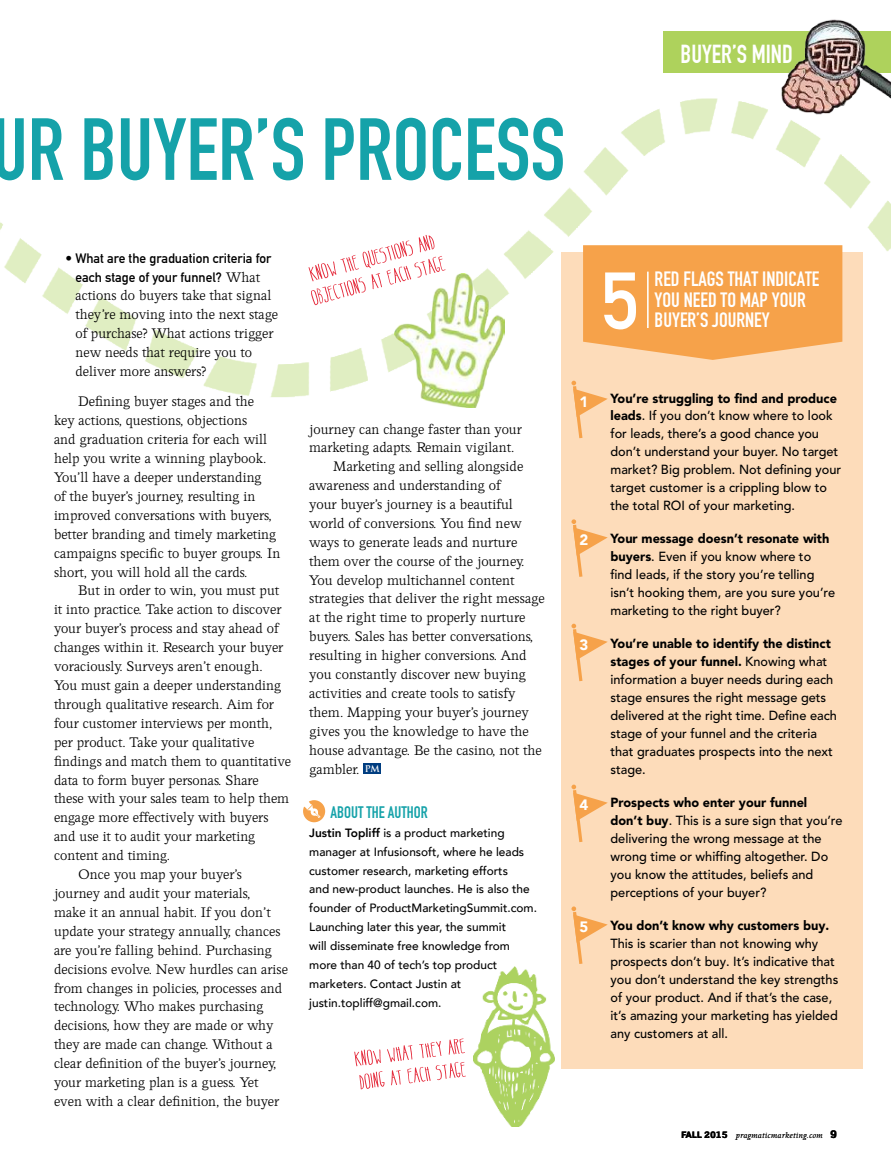
<style>
.page{position:relative;width:891px;height:1161px;background:#fff}
.page>*{position:absolute;margin:0;border:0;box-sizing:border-box;transform-origin:0 0}
.t1{font:86.55px "DIN Engschrift Std";color:#15a2a9}
.t2{font:79.35px "DIN1451 Com Mittelschrift";color:#fff}
.t3{font:25.5px "DIN1451 Com Engschrift";color:#fff}
.t4{font:20.4px/20.4px "DIN Engschrift Std";color:#fff}
.t5{font:16.5px "DIN Engschrift Std";color:#15a2a9}
.t6{font:300 15.6px/18.9px "Perrywood MT Std";color:#000}
.t7{font:900 15px "Avenir";color:#fff}
.t8{font:13.5px/18.9px "DIN Mittelschrift Std";color:#000;text-align:center}
.t9{font:500 13.2px/18px "Avenir LT Pro";color:#000}
.t10{font:900 13.2px "Avenir LT Pro";color:#000}
.t11{font:500 12px/18.9px "Avenir";color:#000}
.t12{font:700 9.15px "Trajan Pro";color:#fff}
.t13{font:italic 300 9px "Perrywood MT Std";letter-spacing:.04em;color:#000}
.s1{font-family:"Perrywood MT Std";font-weight:300;font-size:15.6px}
.s2{font-weight:800}
.s3{font-weight:900}
.s4{font-family:"Scene Std";font-weight:900;font-style:normal}
.s5{font-family:"Scene Std";font-weight:900;font-style:normal;font-size:10.5px}
</style>
<div class="page">
<img style="left:473px;top:966px;width:82px;height:161px">
<div style="left:562px;top:252px;width:301px;height:817px;background:#fddcba"></div>
<img style="left:0;top:31px;width:891px;height:612px">
<div style="left:364px;top:764px;width:17px;height:10px;background:#003d80"></div>
<div style="left:663px;top:32px;width:228px;height:41px;background:#aed25c"></div>
<img style="left:777px;top:19px;width:114px;height:96px">
<img style="left:394px;top:274px;width:110px;height:134px">
<svg style="left:308px;top:235px;width:138px;height:70px"></svg>
<svg style="left:583px;top:245px;width:259px;height:115px"></svg>
<hr style="left:647px;top:272px;width:2px;height:56px;background:#fff">
<svg style="left:354px;top:1038px;width:112px;height:51px"></svg>
<svg style="left:571px;top:381px;width:37px;height:57px"></svg>
<svg style="left:571px;top:519px;width:37px;height:58px"></svg>
<svg style="left:571px;top:624px;width:37px;height:57px"></svg>
<svg style="left:571px;top:784px;width:37px;height:58px"></svg>
<svg style="left:571px;top:906px;width:37px;height:58px"></svg>
<svg style="left:303px;top:800px;width:22px;height:22px"></svg>
<h1 class="t1" style="left:-9px;top:99px;width:575px">UR BUYER’S PROCESS</h1>
<h3 class="t3" style="left:681px;top:45px;width:114px">BUYER’S MIND</h3>
<p class="t8" style="left:66px;top:249px;width:207px">• What are the graduation criteria for each stage of your funnel? <span class="s1">What</span></p>
<p class="t6" style="left:75px;top:286px;width:204px">actions do buyers take that signal they’re moving into the next stage of purchase? What actions trigger new needs that require you to deliver more answers?</p>
<p class="t6" style="left:54px;top:392px;width:228px;text-indent:24px">Defining buyer stages and the<br>key actions, questions, objections<br>and graduation criteria for each will help you write a winning playbook.<br>You’ll have a deeper understanding<br>of the buyer’s journey, resulting in improved conversations with buyers, better branding and timely marketing campaigns specific to buyer groups. In short, you will hold all the cards.</p>
<p class="t6" style="left:78px;top:581px;width:203px">But in order to win, you must put</p>
<p class="t6" style="left:54px;top:600px;width:229px">it into practice. Take action to discover</p>
<p class="t6" style="left:54px;top:619px;width:226px">your buyer’s process and stay ahead of</p>
<p class="t6" style="left:54px;top:638px;width:231px">changes within it. Research your buyer</p>
<p class="t6" style="left:54px;top:657px;width:210px">voraciously. Surveys aren’t enough.</p>
<p class="t6" style="left:54px;top:676px;width:229px">You must gain a deeper understanding</p>
<p class="t6" style="left:54px;top:695px;width:222px">through qualitative research. Aim for</p>
<p class="t6" style="left:54px;top:714px;width:220px">four customer interviews per month,</p>
<p class="t6" style="left:54px;top:733px;width:202px">per product. Take your qualitative</p>
<p class="t6" style="left:54px;top:751px;width:239px">findings and match them to quantitative</p>
<p class="t6" style="left:54px;top:770px;width:206px">data to form buyer personas. Share</p>
<p class="t6" style="left:54px;top:789px;width:237px">these with your sales team to help them</p>
<p class="t6" style="left:54px;top:808px;width:216px">engage more effectively with buyers</p>
<p class="t6" style="left:54px;top:827px;width:203px">and use it to audit your marketing</p>
<p class="t6" style="left:54px;top:846px;width:117px">content and timing.</p>
<p class="t6" style="left:78px;top:865px;width:165px">Once you map your buyer’s</p>
<p class="t6" style="left:54px;top:884px;width:198px">journey and audit your materials,</p>
<p class="t6" style="left:54px;top:903px;width:218px">make it an annual habit. If you don’t</p>
<p class="t6" style="left:54px;top:922px;width:228px">update your strategy annually, chances</p>
<p class="t6" style="left:54px;top:940px;width:220px">are you’re falling behind. Purchasing</p>
<p class="t6" style="left:54px;top:959px;width:235px">decisions evolve. New hurdles can arise</p>
<p class="t6" style="left:54px;top:978px;width:230px">from changes in policies, processes and</p>
<p class="t6" style="left:54px;top:997px;width:211px">technology. Who makes purchasing</p>
<p class="t6" style="left:54px;top:1016px;width:221px">decisions, how they are made or why</p>
<p class="t6" style="left:54px;top:1035px;width:220px">they are made can change. Without a</p>
<p class="t6" style="left:54px;top:1054px;width:224px">clear definition of the buyer’s journey,</p>
<p class="t6" style="left:54px;top:1073px;width:206px">your marketing plan is a guess. Yet</p>
<p class="t6" style="left:54px;top:1092px;width:227px">even with a clear definition, the buyer</p>
<p class="t6" style="left:309px;top:419px;width:214px">journey can change faster than your</p>
<p class="t6" style="left:309px;top:438px;width:207px">marketing adapts. Remain vigilant.</p>
<p class="t6" style="left:333px;top:457px;width:192px">Marketing and selling alongside</p>
<p class="t6" style="left:309px;top:476px;width:193px">awareness and understanding of</p>
<p class="t6" style="left:309px;top:495px;width:205px">your buyer’s journey is a beautiful</p>
<p class="t6" style="left:309px;top:514px;width:214px">world of conversions. You find new</p>
<p class="t6" style="left:309px;top:533px;width:210px">ways to generate leads and nurture</p>
<p class="t6" style="left:309px;top:551px;width:217px">them over the course of the journey.</p>
<p class="t6" style="left:309px;top:570px;width:207px">You develop multichannel content</p>
<p class="t6" style="left:309px;top:589px;width:237px">strategies that deliver the right message</p>
<p class="t6" style="left:309px;top:608px;width:218px">at the right time to properly nurture</p>
<p class="t6" style="left:309px;top:627px;width:226px">buyers. Sales has better conversations,</p>
<p class="t6" style="left:309px;top:646px;width:219px">resulting in higher conversions. And</p>
<p class="t6" style="left:309px;top:665px;width:218px">you constantly discover new buying</p>
<p class="t6" style="left:309px;top:684px;width:208px">activities and create tools to satisfy</p>
<p class="t6" style="left:309px;top:703px;width:221px">them. Mapping your buyer’s journey</p>
<p class="t6" style="left:309px;top:722px;width:221px">gives you the knowledge to have the</p>
<p class="t6" style="left:309px;top:740px;width:234px">house advantage. Be the casino, not the</p>
<p class="t6" style="left:309px;top:759px;width:52px">gambler.</p>
<p class="t5" style="left:331px;top:802px;width:99px">ABOUT THE AUTHOR</p>
<p class="t11" style="left:309px;top:824px;width:229px"><span class="s2">Justin Topliff</span> is a product marketing manager at Infusionsoft, where he leads customer research, marketing efforts<br>and new-product launches. He is also the founder of ProductMarketingSummit.com.<br>Launching later this year, the summit<br>will disseminate free knowledge from more than 40 of tech’s top product marketers. Contact Justin at justin.topliff@gmail.com.</p>
<p class="t12" style="left:365px;top:763px;width:16px">PM</p>
<h2 class="t2" style="left:601px;top:272px;width:39px">5</h2>
<h3 class="t4" style="left:655px;top:269px;width:166px">RED FLAGS THAT INDICATE<br>YOU NEED TO MAP YOUR</h3>
<h3 class="t4" style="left:655px;top:310px;width:117px">BUYER’S JOURNEY</h3>
<p class="t7" style="left:580px;top:392px;width:10px">1</p>
<p class="t7" style="left:580px;top:530px;width:10px">2</p>
<p class="t7" style="left:580px;top:634px;width:10px">3</p>
<p class="t7" style="left:580px;top:795px;width:10px">4</p>
<p class="t7" style="left:580px;top:917px;width:10px">5</p>
<p class="t9" style="left:610px;top:389px;width:232px"><span class="s3">You’re struggling to find and produce leads</span>. If you don’t know where to look for leads, there’s a good chance you don’t understand your buyer. No target market? Big problem. Not defining your target customer is a crippling blow to the total ROI of your marketing.</p>
<p class="t9" style="left:610px;top:530px;width:226px"><span class="s3">Your message doesn’t resonate with buyers</span>. Even if you know where to find leads, if the story you’re telling isn’t hooking them, are you sure you’re marketing to the right buyer?</p>
<p class="t9" style="left:610px;top:635px;width:228px"><span class="s3">You’re unable to identify the distinct stages of your funnel.</span> Knowing what information a buyer needs during each stage ensures the right message gets delivered at the right time. Define each stage of your funnel and the criteria that graduates prospects into the next stage.</p>
<p class="t9" style="left:610px;top:794px;width:234px"><span class="s3">Prospects who enter your funnel don’t buy</span>. This is a sure sign that you’re delivering the wrong message at the wrong time or whiffing altogether. Do you know the attitudes, beliefs and perceptions of your buyer?</p>
<p class="t10" style="left:610px;top:918px;width:220px">You don’t know why customers buy.</p>
<p class="t9" style="left:610px;top:935px;width:229px">This is scarier than not knowing why prospects don’t buy. It’s indicative that you don’t understand the key strengths of your product. And if that’s the case, it’s amazing your marketing has yielded any customers at all.</p>
<p class="t13" style="left:681px;top:1131px;width:157px"><span class="s4">FALL 2015</span> pragmaticmarketing.com <span class="s5">9</span></p>
</div>
